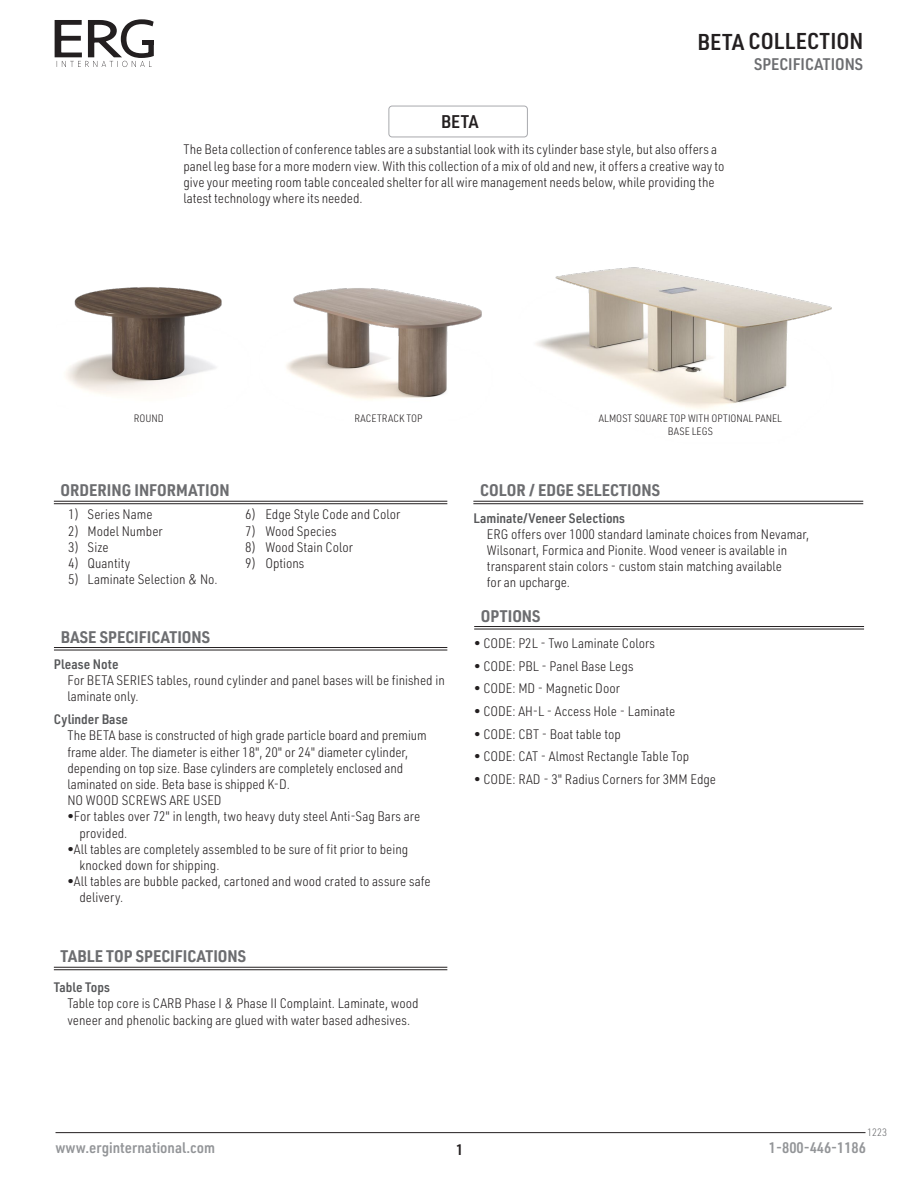
<style>
.page{position:relative;width:918px;height:1188px;background:#fff}
.page>*{position:absolute;margin:0;border:0;box-sizing:border-box;transform-origin:0 0}
.H_LT_PG_Header{font:600 22.5px "URWDIN Semi Cond";letter-spacing:.005em;color:#231f20}
.T_photo_descrip_TNar9pt{font:600 18px "URWDIN Semi Cond";color:#231f20}
.NEW_Subhead_rule_below{font:700 16.5px "URWDIN Semi Cond";color:#6c6d70}
.H_LT_PG_Header-2{font:600 16.5px "URWDIN Semi Cond";color:#6c6d70}
.t1{font:600 15px "URWDIN Semi Cond";color:#939598}
.t2{font:600 15px "URWDIN Semi Cond";color:#231f20}
.New_List_text{font:300 13.5px/16.2px "URWDIN Semi Cond";color:#231f20}
.New_Intro_text{font:300 13.5px/16.2px "URWDIN Semi Cond";color:#231f20}
.New_Option_Bullets{font:300 13.5px "URWDIN Semi Cond";color:#231f20}
.New_Subhead_9pt_80{font:600 13.5px "URWDIN Semi Cond";color:#57585a}
.New_List_text-2{font:600 13.5px "URWDIN Semi Cond";color:#57585a}
.NEW_Callout_7_point{font:300 10.5px/12.6px "URWDIN Semi Cond";color:#231f20;text-align:center}
.t3{font:300 10.5px "URWDIN Semi Cond";color:#6c6d70}
</style>
<div class="page">
<hr style="left:56px;top:1132px;width:810px;height:1px;background:#231f20">
<svg style="left:54px;top:19px;width:100px;height:48px"></svg>
<div style="left:143px;top:40px;width:11px;height:5px;background:#231f20"></div>
<img style="left:66px;top:287px;width:156px;height:107px">
<img style="left:286px;top:288px;width:196px;height:112px">
<img style="left:536px;top:267px;width:296px;height:142px">
<hr style="left:54px;top:647px;width:393px;height:1px;background:#231f20">
<hr style="left:54px;top:650px;width:393px;height:1px;background:#231f20">
<hr style="left:54px;top:501px;width:393px;height:1px;background:#231f20">
<hr style="left:54px;top:503px;width:393px;height:1px;background:#231f20">
<div style="left:389px;top:106px;width:139px;height:31px;border:1px solid #a8a9ad;border-radius:3px"></div>
<hr style="left:473px;top:501px;width:390px;height:1px;background:#231f20">
<hr style="left:473px;top:503px;width:390px;height:1px;background:#231f20">
<hr style="left:474px;top:626px;width:390px;height:1px;background:#231f20">
<hr style="left:474px;top:629px;width:390px;height:1px;background:#231f20">
<hr style="left:54px;top:967px;width:393px;height:1px;background:#231f20">
<hr style="left:54px;top:969px;width:393px;height:1px;background:#231f20">
<p class="H_LT_PG_Header" style="left:698px;top:26px;width:167px">BETA COLLECTION</p>
<p class="H_LT_PG_Header-2" style="left:754px;top:53px;width:111px">SPECIFICATIONS</p>
<p class="T_photo_descrip_TNar9pt" style="left:441px;top:110px;width:39px">BETA</p>
<p class="New_Intro_text" style="left:183px;top:141px;width:543px">The Beta collection of conference tables are a substantial look with its cylinder base style, but also offers a panel leg base for a more modern view. With this collection of a mix of old and new, it offers a creative way to give your meeting room table concealed shelter for all wire management needs below, while providing the latest technology where its needed.</p>
<p class="NEW_Callout_7_point" style="left:134px;top:412px;width:32px">ROUND</p>
<p class="NEW_Callout_7_point" style="left:354px;top:412px;width:70px">RACETRACK TOP</p>
<p class="NEW_Callout_7_point" style="left:599px;top:412px;width:185px">ALMOST SQUARE TOP WITH OPTIONAL PANEL<br>BASE LEGS</p>
<p class="NEW_Subhead_rule_below" style="left:61px;top:479px;width:171px">ORDERING INFORMATION</p>
<p class="New_List_text" style="left:68px;top:506px;width:86px">1) Series Name</p>
<p class="New_List_text" style="left:245px;top:506px;width:157px">6) Edge Style Code and Color</p>
<p class="New_List_text" style="left:68px;top:522px;width:96px">2) Model Number</p>
<p class="New_List_text" style="left:245px;top:522px;width:93px">7) Wood Species</p>
<p class="New_List_text" style="left:68px;top:538px;width:42px">3) Size</p>
<p class="New_List_text" style="left:245px;top:538px;width:110px">8) Wood Stain Color</p>
<p class="New_List_text" style="left:68px;top:555px;width:64px">4) Quantity</p>
<p class="New_List_text" style="left:245px;top:555px;width:61px">9) Options</p>
<p class="New_List_text" style="left:68px;top:571px;width:151px">5) Laminate Selection &amp; No.</p>
<p class="NEW_Subhead_rule_below" style="left:61px;top:626px;width:151px">BASE SPECIFICATIONS</p>
<p class="New_Subhead_9pt_80" style="left:54px;top:655px;width:66px">Please Note</p>
<p class="New_List_text" style="left:67px;top:672px;width:379px">For BETA SERIES tables, round cylinder and panel bases will be finished in laminate only.</p>
<p class="New_List_text-2" style="left:54px;top:710px;width:76px">Cylinder Base</p>
<p class="New_List_text" style="left:67px;top:727px;width:361px">The BETA base is constructed of high grade particle board and premium frame alder. The diameter is either 18", 20" or 24" diameter cylinder, depending on top size. Base cylinders are completely enclosed and laminated on side. Beta base is shipped K-D.<br>NO WOOD SCREWS ARE USED</p>
<p class="New_List_text" style="left:79px;top:808px;width:342px;text-indent:-12px">•For tables over 72" in length, two heavy duty steel Anti-Sag Bars are provided.</p>
<p class="New_List_text" style="left:79px;top:841px;width:330px;text-indent:-12px">•All tables are completely assembled to be sure of fit prior to being knocked down for shipping.</p>
<p class="New_List_text" style="left:79px;top:873px;width:353px;text-indent:-12px">•All tables are bubble packed, cartoned and wood crated to assure safe delivery.</p>
<p class="NEW_Subhead_rule_below" style="left:61px;top:945px;width:187px">TABLE TOP SPECIFICATIONS</p>
<p class="New_List_text-2" style="left:54px;top:978px;width:58px">Table Tops</p>
<p class="New_List_text" style="left:67px;top:995px;width:353px">Table top core is CARB Phase I &amp; Phase II Complaint. Laminate, wood veneer and phenolic backing are glued with water based adhesives.</p>
<p class="NEW_Subhead_rule_below" style="left:480px;top:479px;width:181px">COLOR / EDGE SELECTIONS</p>
<p class="New_Subhead_9pt_80" style="left:473px;top:509px;width:153px">Laminate/Veneer Selections</p>
<p class="New_List_text" style="left:487px;top:526px;width:324px">ERG offers over 1000 standard laminate choices from Nevamar,</p>
<p class="New_List_text" style="left:487px;top:542px;width:302px">Wilsonart, Formica and Pionite. Wood veneer is available in</p>
<p class="New_List_text" style="left:487px;top:558px;width:297px">transparent stain colors - custom stain matching available</p>
<p class="New_List_text" style="left:487px;top:574px;width:85px">for an upcharge.</p>
<p class="NEW_Subhead_rule_below" style="left:481px;top:605px;width:61px">OPTIONS</p>
<p class="New_Option_Bullets" style="left:474px;top:634px;width:182px">• CODE: P2L - Two Laminate Colors</p>
<p class="New_Option_Bullets" style="left:474px;top:657px;width:161px">• CODE: PBL - Panel Base Legs</p>
<p class="New_Option_Bullets" style="left:474px;top:680px;width:147px">• CODE: MD - Magnetic Door</p>
<p class="New_Option_Bullets" style="left:474px;top:702px;width:203px">• CODE: AH-L - Access Hole - Laminate</p>
<p class="New_Option_Bullets" style="left:474px;top:725px;width:148px">• CODE: CBT - Boat table top</p>
<p class="New_Option_Bullets" style="left:474px;top:748px;width:217px">• CODE: CAT - Almost Rectangle Table Top</p>
<p class="New_Option_Bullets" style="left:474px;top:770px;width:243px">• CODE: RAD - 3" Radius Corners for 3MM Edge</p>
<p class="t3" style="left:867px;top:1125px;width:22px">1223</p>
<p class="t1" style="left:56px;top:1138px;width:161px">www.erginternational.com</p>
<p class="t1" style="left:769px;top:1138px;width:99px">1-800-446-1186</p>
<p class="t2" style="left:456px;top:1139px;width:9px">1</p>
</div>
